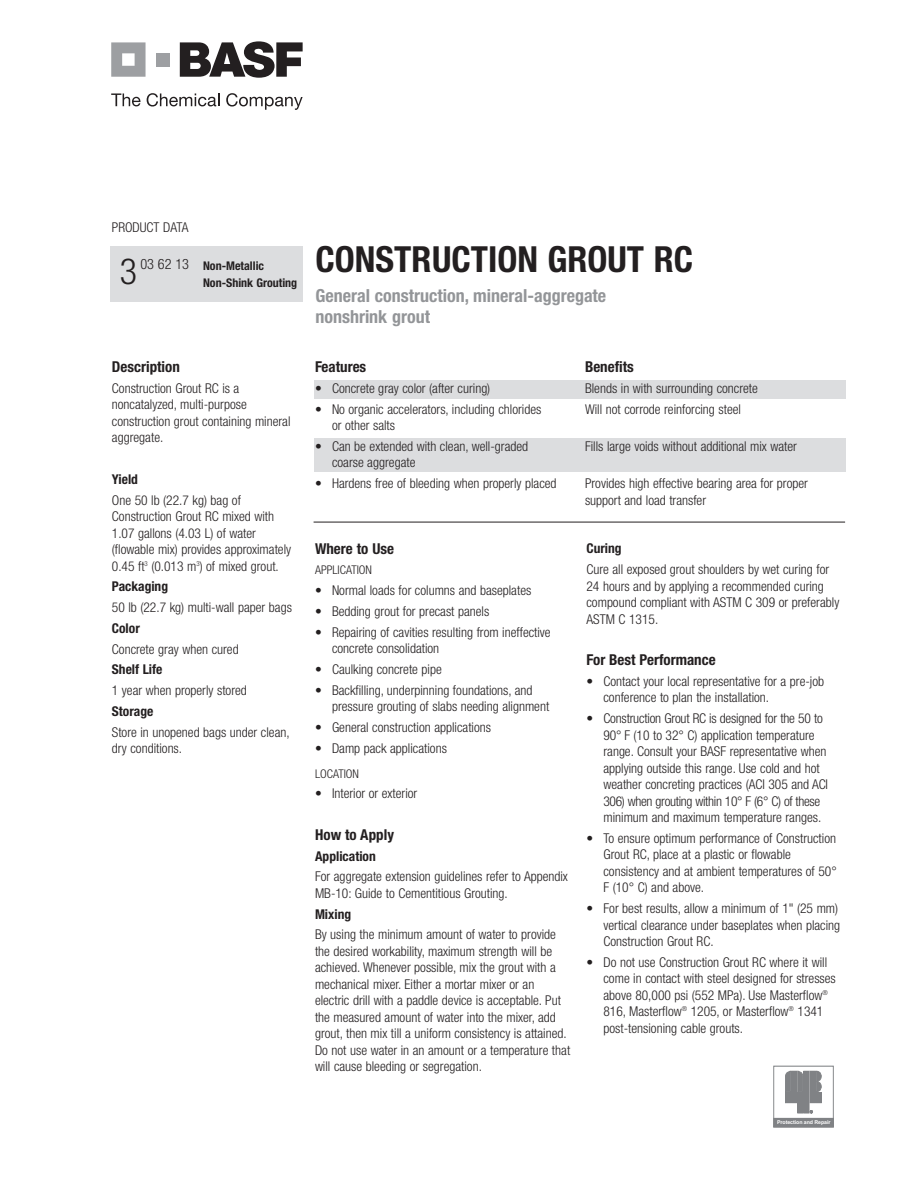
<style>
.page{position:relative;width:918px;height:1188px;background:#fff}
.page>*{position:absolute;margin:0;border:0;box-sizing:border-box;transform-origin:0 0}
.t1{font:700 condensed 36px "Helvetica Neue";color:#231f20}
.t2{font:300 condensed 36px "Helvetica Neue";color:#231f20}
.t3{font:700 condensed 18px/21px "Helvetica Neue";color:#939598}
.t4{font:700 condensed 15px "Helvetica Neue";color:#231f20}
.t5{font:300 condensed 14.25px "Helvetica Neue";color:#231f20}
.t6{font:300 condensed 13.5px/16.5px "Helvetica Neue";color:#231f20}
.t7{font:700 condensed 13.5px "Helvetica Neue";color:#231f20}
.t8{font:700 condensed 12px/16.5px "Helvetica Neue";color:#231f20}
.t9{font:300 condensed 12px "Helvetica Neue";color:#231f20}
.t10{font:700 5.25px "Arial";color:#fff}
</style>
<div class="page">
<div style="left:314px;top:438px;width:531px;height:34px;background:#dcdddf"></div>
<div style="left:314px;top:380px;width:531px;height:19px;background:#dcdddf"></div>
<hr style="left:314px;top:522px;width:531px;height:1px;background:#231f20">
<svg style="left:111px;top:93px;width:30px;height:13px"></svg>
<svg style="left:147px;top:93px;width:72px;height:14px"></svg>
<svg style="left:226px;top:93px;width:77px;height:17px"></svg>
<svg style="left:180px;top:41px;width:123px;height:37px"></svg>
<svg style="left:111px;top:42px;width:35px;height:35px"></svg>
<div style="left:156px;top:53px;width:13px;height:13px;background:#9d9fa2"></div>
<div style="left:110px;top:246px;width:193px;height:55px;background:#dcdddf"></div>
<svg style="left:775px;top:1070px;width:57px;height:48px"></svg>
<div style="left:773px;top:1066px;width:61px;height:61px;border:1px solid #808285"></div>
<div style="left:774px;top:1118px;width:59px;height:9px;background:#808285"></div>
<div style="left:798px;top:1093px;width:5px;height:20px;background:#808285"></div>
<div style="left:804px;top:1093px;width:5px;height:20px;background:#808285"></div>
<div style="left:810px;top:1071px;width:5px;height:21px;background:#808285"></div>
<div style="left:804px;top:1071px;width:5px;height:21px;background:#808285"></div>
<div style="left:792px;top:1071px;width:5px;height:21px;background:#808285"></div>
<div style="left:791px;top:1071px;width:6px;height:21px;border:1px solid #808285"></div>
<svg style="left:785px;top:1071px;width:6px;height:21px"></svg>
<svg style="left:797px;top:1071px;width:6px;height:21px"></svg>
<div style="left:810px;top:1093px;width:5px;height:10px;background:#808285"></div>
<div style="left:810px;top:1092px;width:5px;height:11px;border:1px solid #808285"></div>
<div style="left:816px;top:1093px;width:5px;height:10px;background:#808285"></div>
<div style="left:816px;top:1092px;width:6px;height:11px;border:1px solid #808285"></div>
<div style="left:792px;top:1093px;width:5px;height:10px;background:#808285"></div>
<div style="left:791px;top:1092px;width:6px;height:11px;border:1px solid #808285"></div>
<div style="left:785px;top:1093px;width:6px;height:10px;background:#808285"></div>
<div style="left:785px;top:1092px;width:6px;height:11px;border:1px solid #808285"></div>
<svg style="left:816px;top:1071px;width:6px;height:21px"></svg>
<p class="t6" style="left:112px;top:220px;width:78px">PRODUCT DATA</p>
<h1 class="t2" style="left:120px;top:258px;width:19px">3</h1>
<p class="t5" style="left:140px;top:259px;width:50px">03 62 13</p>
<p class="t8" style="left:203px;top:257px;width:96px">Non-Metallic<br>Non-Shink Grouting</p>
<p class="t4" style="left:112px;top:358px;width:69px">Description</p>
<p class="t6" style="left:112px;top:381px;width:180px">Construction Grout RC is a noncatalyzed, multi-purpose construction grout containing mineral aggregate.</p>
<p class="t7" style="left:112px;top:471px;width:28px">Yield</p>
<p class="t6" style="left:112px;top:493px;width:181px">One 50 lb (22.7 kg) bag of<br>Construction Grout RC mixed with<br>1.07 gallons (4.03 L) of water (flowable mix) provides approximately<br>0.45 ft<sup>3</sup> (0.013 m<sup>3</sup>) of mixed grout.</p>
<p class="t7" style="left:112px;top:579px;width:58px">Packaging</p>
<p class="t6" style="left:112px;top:600px;width:182px">50 lb (22.7 kg) multi-wall paper bags</p>
<p class="t7" style="left:112px;top:620px;width:29px">Color</p>
<p class="t6" style="left:112px;top:642px;width:128px">Concrete gray when cured</p>
<p class="t7" style="left:112px;top:662px;width:52px">Shelf Life</p>
<p class="t6" style="left:112px;top:683px;width:136px">1 year when properly stored</p>
<p class="t7" style="left:112px;top:703px;width:43px">Storage</p>
<p class="t6" style="left:112px;top:725px;width:179px">Store in unopened bags under clean, dry conditions.</p>
<h1 class="t1" style="left:315px;top:238px;width:379px">CONSTRUCTION GROUT RC</h1>
<h2 class="t3" style="left:315px;top:285px;width:292px">General construction, mineral-aggregate nonshrink grout</h2>
<p class="t4" style="left:315px;top:358px;width:53px">Features</p>
<p class="t4" style="left:585px;top:358px;width:50px">Benefits</p>
<p class="t6" style="left:315px;top:381px;width:177px">• Concrete gray color (after curing)</p>
<p class="t6" style="left:585px;top:381px;width:174px">Blends in with surrounding concrete</p>
<p class="t6" style="left:315px;top:402px;width:228px">• No organic accelerators, including chlorides</p>
<p class="t6" style="left:585px;top:402px;width:157px">Will not corrode reinforcing steel</p>
<p class="t6" style="left:332px;top:418px;width:65px">or other salts</p>
<p class="t6" style="left:315px;top:439px;width:215px">• Can be extended with clean, well-graded</p>
<p class="t6" style="left:585px;top:439px;width:214px">Fills large voids without additional mix water</p>
<p class="t6" style="left:332px;top:456px;width:85px">coarse aggregate</p>
<p class="t6" style="left:315px;top:476px;width:243px">• Hardens free of bleeding when properly placed</p>
<p class="t6" style="left:585px;top:476px;width:224px">Provides high effective bearing area for proper support and load transfer</p>
<p class="t4" style="left:315px;top:539px;width:81px">Where to Use</p>
<p class="t9" style="left:315px;top:566px;width:59px">APPLICATION</p>
<p class="t6" style="left:315px;top:583px;width:218px">• Normal loads for columns and baseplates</p>
<p class="t6" style="left:315px;top:604px;width:176px">• Bedding grout for precast panels</p>
<p class="t6" style="left:332px;top:625px;width:220px;text-indent:-17px">• Repairing of cavities resulting from ineffective concrete consolidation</p>
<p class="t6" style="left:315px;top:662px;width:128px">• Caulking concrete pipe</p>
<p class="t6" style="left:332px;top:683px;width:219px;text-indent:-17px">• Backfilling, underpinning foundations, and pressure grouting of slabs needing alignment</p>
<p class="t6" style="left:315px;top:720px;width:178px">• General construction applications</p>
<p class="t6" style="left:315px;top:741px;width:133px">• Damp pack applications</p>
<p class="t9" style="left:315px;top:769px;width:46px">LOCATION</p>
<p class="t6" style="left:315px;top:786px;width:104px">• Interior or exterior</p>
<p class="t4" style="left:315px;top:825px;width:81px">How to Apply</p>
<p class="t7" style="left:315px;top:848px;width:62px">Application</p>
<p class="t6" style="left:315px;top:869px;width:254px">For aggregate extension guidelines refer to Appendix<br>MB-10: Guide to Cementitious Grouting.</p>
<p class="t7" style="left:315px;top:906px;width:38px">Mixing</p>
<p class="t6" style="left:315px;top:927px;width:257px">By using the minimum amount of water to provide the desired workability, maximum strength will be achieved. Whenever possible, mix the grout with a mechanical mixer. Either a mortar mixer or an electric drill with a paddle device is acceptable. Put the measured amount of water into the mixer, add grout, then mix till a uniform consistency is attained.<br>Do not use water in an amount or a temperature that will cause bleeding or segregation.</p>
<p class="t7" style="left:586px;top:540px;width:37px">Curing</p>
<p class="t6" style="left:586px;top:562px;width:254px">Cure all exposed grout shoulders by wet curing for 24 hours and by applying a recommended curing compound compliant with ASTM C 309 or preferably ASTM C 1315.</p>
<p class="t4" style="left:586px;top:651px;width:131px">For Best Performance</p>
<p class="t6" style="left:604px;top:674px;width:222px;text-indent:-17px">• Contact your local representative for a pre-job conference to plan the installation.</p>
<p class="t6" style="left:604px;top:711px;width:226px;text-indent:-17px">• Construction Grout RC is designed for the 50 to 90° F (10 to 32° C) application temperature range. Consult your BASF representative when applying outside this range. Use cold and hot weather concreting practices (ACI 305 and ACI 306) when grouting within 10° F (6° C) of these minimum and maximum temperature ranges.</p>
<p class="t6" style="left:604px;top:831px;width:235px;text-indent:-17px">• To ensure optimum performance of Construction Grout RC, place at a plastic or flowable consistency and at ambient temperatures of 50° F (10° C) and above.</p>
<p class="t6" style="left:604px;top:901px;width:238px;text-indent:-17px">• For best results, allow a minimum of 1" (25 mm) vertical clearance under baseplates when placing<br>Construction Grout RC.</p>
<p class="t6" style="left:604px;top:955px;width:234px;text-indent:-17px">• Do not use Construction Grout RC where it will come in contact with steel designed for stresses above 80,000 psi (552 MPa). Use Masterflow<sup>® </sup>816, Masterflow<sup>®</sup> 1205, or Masterflow<sup>®</sup> 1341 post-tensioning cable grouts.</p>
<p class="t10" style="left:777px;top:1119px;width:55px">Protection and Repair</p>
</div>
